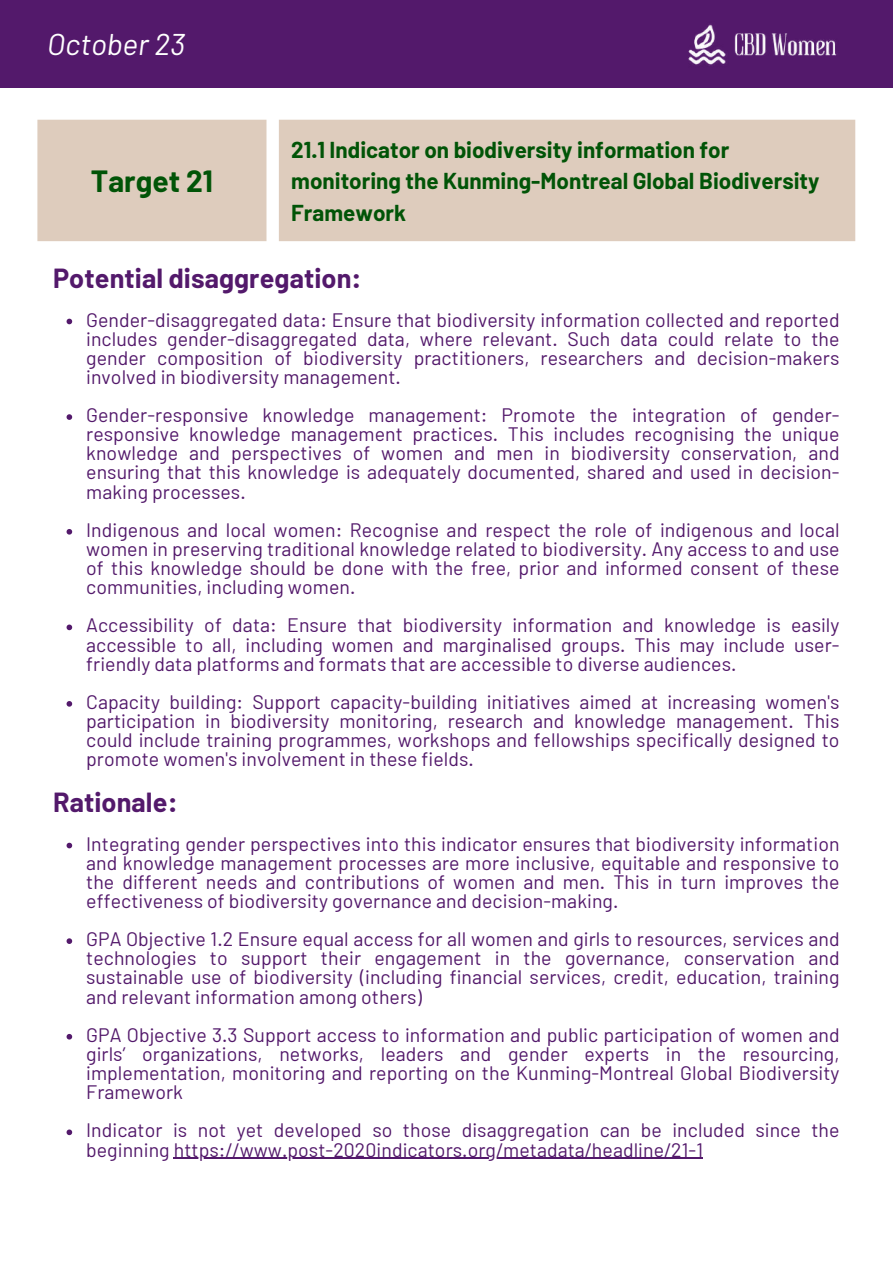
<style>
.page{position:relative;width:893px;height:1264px;background:#fff}
.page>*{position:absolute;margin:0;border:0;box-sizing:border-box;transform-origin:0 0}
.t1{font:italic 30px "Barlow";color:#fff}
.t2{font:700 30px "Barlow";color:#015407}
.t3{font:700 27px "Barlow";letter-spacing:.005em;color:#53196b}
.t4{font:700 22.5px/31.5px "Barlow";color:#015407}
.t5{font:19.5px/19px "Barlow";letter-spacing:.005em;color:#53196b;text-align:justify}
</style>
<div class="page">
<div style="left:0;top:0;width:892px;height:88px;background:#53196b"></div>
<img style="left:688px;top:24px;width:149px;height:42px">
<div style="left:37px;top:120px;width:818px;height:121px;background:#deccbd"></div>
<svg style="left:67px;top:319px;width:5px;height:5px"></svg>
<svg style="left:67px;top:414px;width:5px;height:6px"></svg>
<svg style="left:67px;top:529px;width:5px;height:5px"></svg>
<svg style="left:67px;top:624px;width:5px;height:6px"></svg>
<svg style="left:67px;top:701px;width:5px;height:5px"></svg>
<svg style="left:67px;top:842px;width:5px;height:6px"></svg>
<svg style="left:67px;top:938px;width:5px;height:5px"></svg>
<svg style="left:67px;top:1033px;width:5px;height:6px"></svg>
<svg style="left:67px;top:1129px;width:5px;height:6px"></svg>
<hr style="left:174px;top:1157px;width:529px;height:1px;background:#53196b">
<h1 class="t1" style="left:47px;top:25px;width:139px">October 23</h1>
<h1 class="t2" style="left:91px;top:162px;width:124px">Target 21</h1>
<p class="t4" style="left:291px;top:133px;width:529px">21.1 Indicator on biodiversity information for monitoring the Kunming-Montreal Global Biodiversity<br>Framework</p>
<h2 class="t3" style="left:53px;top:261px;width:310px">Potential disaggregation:</h2>
<p class="t5" style="left:86px;top:309px;width:754px">Gender-disaggregated data: Ensure that biodiversity information collected and reported includes gender-disaggregated data, where relevant. Such data could relate to the gender composition of biodiversity practitioners, researchers and decision-makers involved in biodiversity management.</p>
<p class="t5" style="left:86px;top:405px;width:754px">Gender-responsive knowledge management: Promote the integration of gender&shy;responsive knowledge management practices. This includes recognising the unique knowledge and perspectives of women and men in biodiversity conservation, and ensuring that this knowledge is adequately documented, shared and used in decision&shy;making processes.</p>
<p class="t5" style="left:86px;top:519px;width:754px">Indigenous and local women: Recognise and respect the role of indigenous and local women in preserving traditional knowledge related to biodiversity. Any access to and use of this knowledge should be done with the free, prior and informed consent of these communities, including women.</p>
<p class="t5" style="left:86px;top:615px;width:754px">Accessibility of data: Ensure that biodiversity information and knowledge is easily accessible to all, including women and marginalised groups. This may include user&shy;friendly data platforms and formats that are accessible to diverse audiences.</p>
<p class="t5" style="left:86px;top:691px;width:754px">Capacity building: Support capacity-building initiatives aimed at increasing women's participation in biodiversity monitoring, research and knowledge management. This could include training programmes, workshops and fellowships specifically designed to promote women's involvement in these fields.</p>
<h2 class="t3" style="left:53px;top:785px;width:126px">Rationale:</h2>
<p class="t5" style="left:86px;top:833px;width:754px">Integrating gender perspectives into this indicator ensures that biodiversity information and knowledge management processes are more inclusive, equitable and responsive to the different needs and contributions of women and men. This in turn improves the effectiveness of biodiversity governance and decision-making.</p>
<p class="t5" style="left:86px;top:928px;width:754px">GPA Objective 1.2 Ensure equal access for all women and girls to resources, services and technologies to support their engagement in the governance, conservation and sustainable use of biodiversity (including financial services, credit, education, training and relevant information among others)</p>
<p class="t5" style="left:86px;top:1024px;width:754px">GPA Objective 3.3 Support access to information and public participation of women and girls’ organizations, networks, leaders and gender experts in the resourcing, implementation, monitoring and reporting on the Kunming-Montreal Global Biodiversity Framework</p>
<p class="t5" style="left:86px;top:1120px;width:754px">Indicator is not yet developed so those disaggregation can be included since the beginning https://www.post-2020indicators.org/metadata/headline/21-1</p>
</div>
